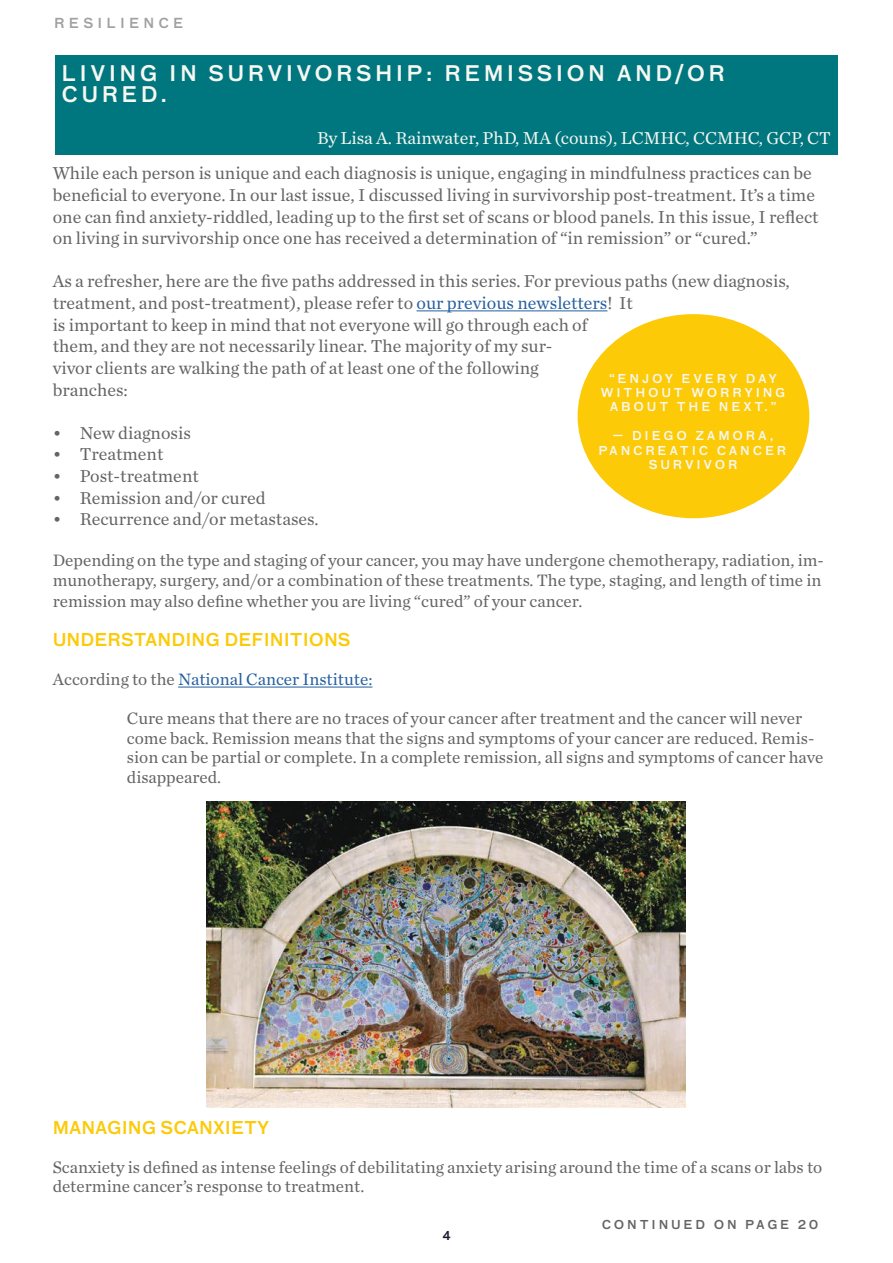
<style>
.page{position:relative;width:893px;height:1263px;background:#fff}
.page>*{position:absolute;margin:0;border:0;box-sizing:border-box;transform-origin:0 0}
.t1{font:500 21px/21px "Bau Pro";letter-spacing:.16em;color:#f7f7f2}
.t2{font:18px/21.6px "Chronicle Text G1";color:#656365}
.t3{font:18px "Chronicle Text G1";color:#f7f7f2}
.t4{font:17.25px/19.5px "Chronicle Text G1";color:#656365}
.t5{font:500 17.25px "Bau Pro";color:#fcca07}
.t6{font:17.25px "Chronicle Text G1";color:#255fa0}
.t7{font:500 13.5px "Bau Pro";letter-spacing:.31em;color:#a0a1a3}
.t8{font:500 12px/14.4px "Bau Pro";letter-spacing:.235em;color:#f7f7f2;text-align:center}
.t9{font:500 12px "Bau Pro";letter-spacing:.235em;color:#656365}
.t10{font:500 12px "Bau Pro";color:#191a30}
.s1{color:#255fa0}
.s2{color:#656365}
</style>
<div class="page">
<hr style="left:416px;top:310px;width:191px;height:1px;background:#255fa0">
<hr style="left:178px;top:687px;width:194px;height:1px;background:#255fa0">
<div style="left:55px;top:55px;width:782px;height:99px;background:#00777f"></div>
<div style="left:578px;top:314px;width:231px;height:204px;background:#fcca07;border-radius:50%"></div>
<img style="left:206px;top:801px;width:479px;height:306px">
<p class="t7" style="left:46px;top:13px;width:131px">RESILIENCE</p>
<p class="t7" style="left:54px;top:13px;width:131px">RESILIENCE</p>
<p class="t1" style="left:62px;top:62px;width:665px">LIVING IN SURVIVORSHIP: REMISSION AND/OR<br>CURED.</p>
<p class="t3" style="left:317px;top:125px;width:515px">By Lisa A. Rainwater, PhD, MA (couns), LCMHC, CCMHC, GCP, CT</p>
<p class="t2" style="left:53px;top:162px;width:768px">While each person is unique and each diagnosis is unique, engaging in mindfulness practices can be beneficial to everyone. In our last issue, I discussed living in survivorship post-treatment. It’s a time one can find anxiety-riddled, leading up to the first set of scans or blood panels. In this issue, I reflect on living in survivorship once one has received a determination of “in remission” or “cured.”</p>
<p class="t2" style="left:53px;top:270px;width:738px">As a refresher, here are the five paths addressed in this series. For previous paths (new diagnosis, treatment, and post-treatment), please refer to <span class="s1">our previous newsletters</span>! It<br>is important to keep in mind that not everyone will go through each of<br>them, and they are not necessarily linear. The majority of my sur-<br>vivor clients are walking the path of at least one of the following<br>branches:</p>
<p class="t2" style="left:53px;top:421px;width:140px">• New diagnosis</p>
<p class="t2" style="left:53px;top:442px;width:112px">• Treatment</p>
<p class="t2" style="left:53px;top:464px;width:148px">• Post-treatment</p>
<p class="t2" style="left:53px;top:486px;width:214px">• Remission and/or cured</p>
<p class="t2" style="left:53px;top:507px;width:267px">• Recurrence and/or metastases.</p>
<p class="t4" style="left:53px;top:550px;width:773px">Depending on the type and staging of your cancer, you may have undergone chemotherapy, radiation, im&shy;munotherapy, surgery, and/or a combination of these treatments. The type, staging, and length of time in</p>
<p class="t4" style="left:53px;top:591px;width:531px">remission may also define whether you are living “cured” of your cancer.</p>
<p class="t5" style="left:53px;top:627px;width:299px">UNDERSTANDING DEFINITIONS</p>
<p class="t6" style="left:53px;top:666px;width:321px"><span class="s2">According to the</span> National Cancer Institute:</p>
<p class="t4" style="left:127px;top:708px;width:698px">Cure means that there are no traces of your cancer after treatment and the cancer will never come back. Remission means that the signs and symptoms of your cancer are reduced. Remis&shy;sion can be partial or complete. In a complete remission, all signs and symptoms of cancer have disappeared.</p>
<p class="t8" style="left:601px;top:370px;width:186px">“ENJOY EVERY DAY<br>WITHOUT WORRYING<br>ABOUT THE NEXT.”</p>
<p class="t8" style="left:598px;top:428px;width:190px">— DIEGO ZAMORA,<br>PANCREATIC CANCER<br>SURVIVOR</p>
<p class="t5" style="left:53px;top:1114px;width:218px">MANAGING SCANXIETY</p>
<p class="t4" style="left:53px;top:1156px;width:771px">Scanxiety is defined as intense feelings of debilitating anxiety arising around the time of a scans or labs to determine cancer’s response to treatment.</p>
<p class="t10" style="left:442px;top:1227px;width:10px">4</p>
<p class="t9" style="left:602px;top:1216px;width:218px">CONTINUED ON PAGE 20</p>
</div>
